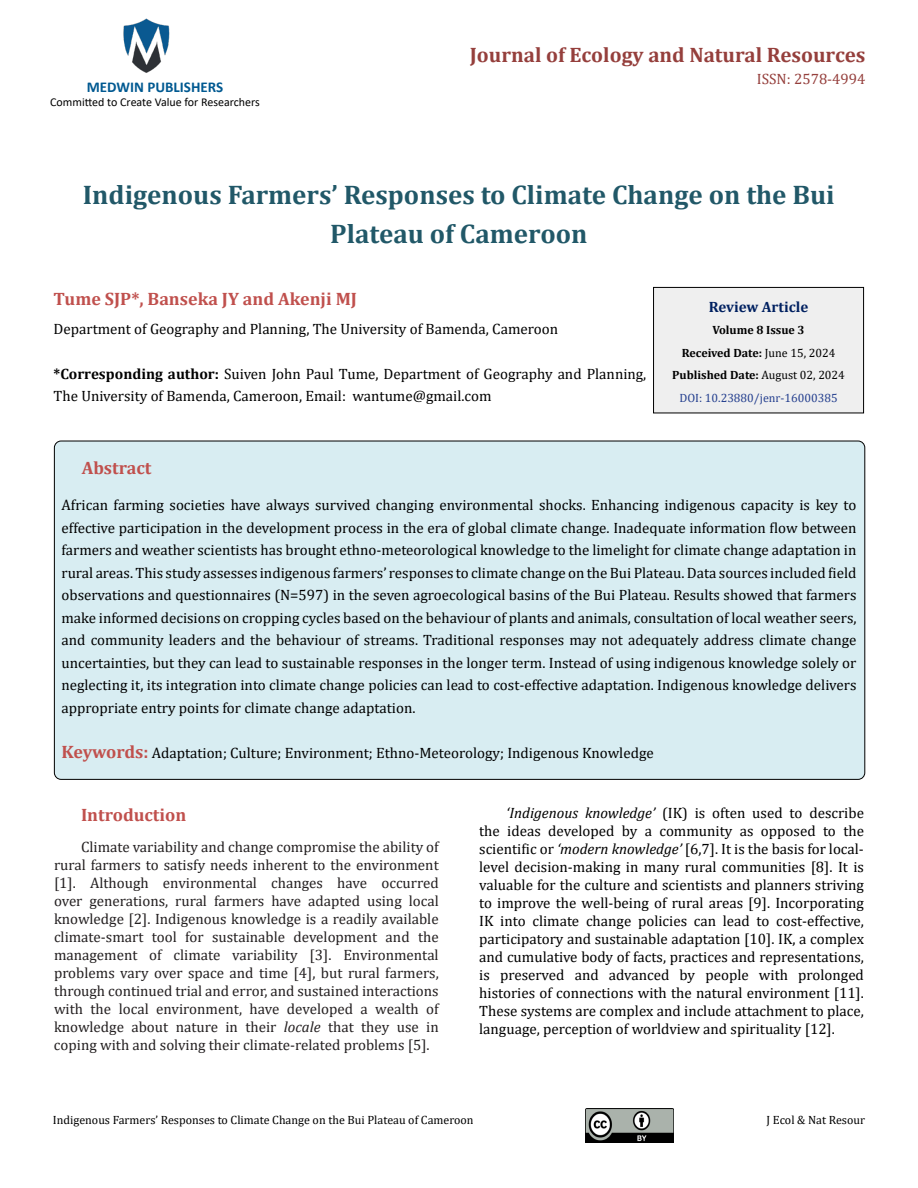
<style>
.page{position:relative;width:918px;height:1188px;background:#fff}
.page>*{position:absolute;margin:0;border:0;box-sizing:border-box;transform-origin:0 0}
.t1{font:700 27px/39px "Cambria";color:#215868;text-align:center}
.t2{font:700 21px "Cambria";color:#953f3c}
.t3{font:700 18px "Cambria";color:#c0504d}
.t4{font:15px/18px "Cambria";color:#000;text-align:justify}
.t5{font:15px/18px "Cambria";color:#242021;text-align:justify}
.t6{font:700 15px "Calibri";color:#005991}
.t7{font:15px "Cambria";color:#953f3c}
.t8{font:700 15px "Cambria";color:#002060}
.t9{font:700 12px/22.5px "Cambria";color:#000;text-align:center}
.t10{font:12px "Cambria";color:#000}
.t11{font:12px "Calibri";color:#000}
.s1{font-weight:700}
.s2{font-weight:400}
.s3{font-weight:400;color:#25408f}
.s4{font-weight:700;font-size:18px;color:#c0504d}
.s5{font-style:italic}
</style>
<div class="page">
<img style="left:123px;top:18px;width:47px;height:55px">
<img style="left:585px;top:1109px;width:89px;height:33px">
<div style="left:654px;top:287px;width:210px;height:126px;background:#efefef"></div>
<div style="left:653px;top:287px;width:211px;height:126px;border:1px solid #000"></div>
<div style="left:54px;top:441px;width:811px;height:338px;background:#d8edf2;border-radius:7px"></div>
<p class="t6" style="left:87px;top:76px;width:138px">MEDWIN PUBLISHERS</p>
<p class="t11" style="left:50px;top:94px;width:211px">Committed to Create Value for Researchers</p>
<h2 class="t2" style="left:470px;top:40px;width:397px">Journal of Ecology and Natural Resources</h2>
<p class="t7" style="left:757px;top:71px;width:110px">ISSN: 2578-4994</p>
<h1 class="t1" style="left:83px;top:175px;width:753px">Indigenous Farmers’ Responses to Climate Change on the Bui<br>Plateau of Cameroon</h1>
<p class="t3" style="left:54px;top:286px;width:305px">Tume SJP*, Banseka JY and Akenji MJ</p>
<p class="t4" style="left:54px;top:320px;width:506px">Department of Geography and Planning, The University of Bamenda, Cameroon</p>
<p class="t4" style="left:54px;top:362px;width:594px;line-height:22.5px"><span class="s1">*Corresponding author:</span> Suiven John Paul Tume, Department of Geography and Planning,<br>The University of Bamenda, Cameroon, Email: wantume@gmail.com</p>
<p class="t8" style="left:709px;top:296px;width:101px">Review Article</p>
<p class="t9" style="left:672px;top:319px;width:174px">Volume 8 Issue 3<br>Received Date: <span class="s2">June 15, 2024<br></span>Published Date: <span class="s2">August 02, 2024<br></span><span class="s3">DOI: 10.23880/jenr-16000385</span></p>
<p class="t3" style="left:82px;top:455px;width:71px">Abstract</p>
<p class="t4" style="left:62px;top:494px;width:797px;line-height:22.5px">African farming societies have always survived changing environmental shocks. Enhancing indigenous capacity is key to effective participation in the development process in the era of global climate change. Inadequate information flow between farmers and weather scientists has brought ethno-meteorological knowledge to the limelight for climate change adaptation in rural areas. This study assesses indigenous farmers’ responses to climate change on the Bui Plateau. Data sources included field observations and questionnaires (N=597) in the seven agroecological basins of the Bui Plateau. Results showed that farmers make informed decisions on cropping cycles based on the behaviour of plants and animals, consultation of local weather seers, and community leaders and the behaviour of streams. Traditional responses may not adequately address climate change uncertainties, but they can lead to sustainable responses in the longer term. Instead of using indigenous knowledge solely or neglecting it, its integration into climate change policies can lead to cost-effective adaptation. Indigenous knowledge delivers appropriate entry points for climate change adaptation.</p>
<p class="t4" style="left:62px;top:743px;width:594px"><span class="s4">Keywords:</span> Adaptation; Culture; Environment; Ethno-Meteorology; Indigenous Knowledge</p>
<p class="t3" style="left:81px;top:802px;width:107px">Introduction</p>
<p class="t5" style="left:54px;top:838px;width:386px;text-indent:27px">Climate variability and change compromise the ability of rural farmers to satisfy needs inherent to the environment [1]. Although environmental changes have occurred over generations, rural farmers have adapted using local knowledge [2]. Indigenous knowledge is a readily available climate-smart tool for sustainable development and the management of climate variability [3]. Environmental problems vary over space and time [4], but rural farmers, through continued trial and error, and sustained interactions with the local environment, have developed a wealth of knowledge about nature in their <span class="s5">locale</span> that they use in coping with and solving their climate-related problems [5].</p>
<p class="t4" style="left:479px;top:804px;width:386px;text-indent:27px"><span class="s5">‘Indigenous knowledge’</span> (IK) is often used to describe the ideas developed by a community as opposed to the scientific or <span class="s5">‘modern knowledge’</span> [6,7]. It is the basis for local&shy;level decision-making in many rural communities [8]. It is valuable for the culture and scientists and planners striving to improve the well-being of rural areas [9]. Incorporating IK into climate change policies can lead to cost-effective, participatory and sustainable adaptation [10]. IK, a complex and cumulative body of facts, practices and representations, is preserved and advanced by people with prolonged histories of connections with the natural environment [11].<br>These systems are complex and include attachment to place, language, perception of worldview and spirituality [12].</p>
<p class="t10" style="left:53px;top:1113px;width:422px">Indigenous Farmers’ Responses to Climate Change on the Bui Plateau of Cameroon</p>
<p class="t10" style="left:767px;top:1113px;width:100px">J Ecol &amp; Nat Resour</p>
</div>
